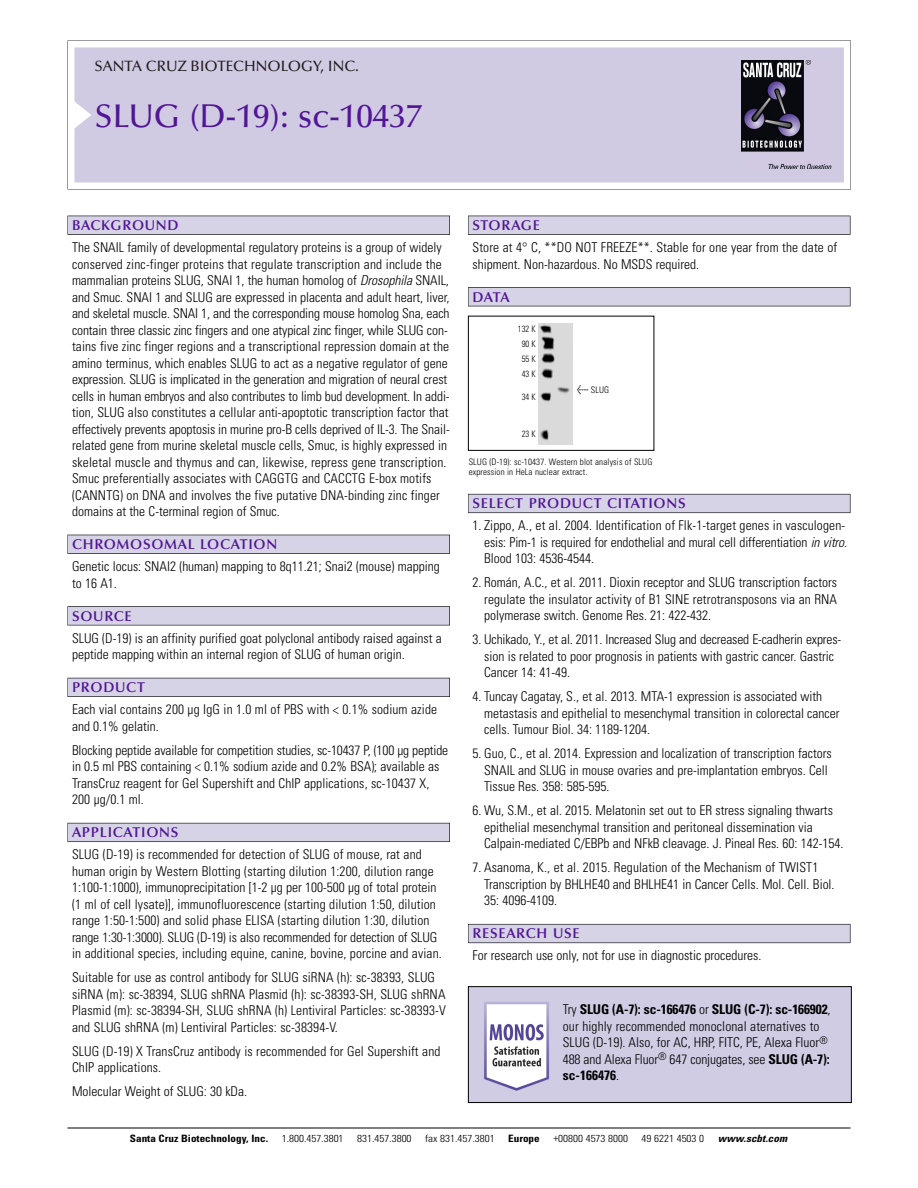
<style>
.page{position:relative;width:918px;height:1188px;background:#fff}
.page>*{position:absolute;margin:0;border:0;box-sizing:border-box;transform-origin:0 0}
.t1{font:500 33px "Optima";color:#511695}
.t2{font:500 15px "Optima";color:#231f20}
.t3{font:600 14.25px "Optima";letter-spacing:.05em;color:#511695}
.t4{font:300 condensed 13.5px/16.5px "Univers";color:#000}
.t5{font:300 condensed 10.2px "Univers";color:#000;scale:1.1 1}
.t6{font:700 condensed 10.2px "Univers";color:#000;scale:1.1 1}
.t7{font:italic 700 condensed 10.2px "Univers";letter-spacing:.005em;color:#000;scale:1.1 1}
.t8{font:300 condensed 9px/10.5px "Univers";letter-spacing:.015em;color:#000}
.t9{font:300 condensed 9px/15px "Univers";letter-spacing:.015em;color:#000;text-align:center;scale:.95 1}
.s1{font-style:italic}
.s2{font-family:"Meta Plus";font-weight:400;font-stretch:normal;font-size:10.5px}
.s3{font-weight:700}
</style>
<div class="page">
<svg style="left:68px;top:40px;width:783px;height:149px"></svg>
<div style="left:74px;top:47px;width:770px;height:135px;background:#d1cae3"></div>
<img style="left:741px;top:60px;width:90px;height:108px">
<div style="left:68px;top:216px;width:382px;height:19px;background:#525155"></div>
<div style="left:68px;top:216px;width:381px;height:18px;background:#d7d3e7"></div>
<div style="left:68px;top:535px;width:382px;height:19px;background:#515055"></div>
<div style="left:68px;top:535px;width:381px;height:18px;background:#d7d3e7"></div>
<div style="left:68px;top:606px;width:382px;height:19px;background:#545357"></div>
<div style="left:68px;top:607px;width:381px;height:18px;background:#d7d3e7"></div>
<div style="left:68px;top:678px;width:382px;height:19px;background:#54535a"></div>
<div style="left:68px;top:678px;width:381px;height:18px;background:#d7d3e7"></div>
<div style="left:68px;top:823px;width:382px;height:19px;background:#5b5a62"></div>
<div style="left:68px;top:823px;width:381px;height:18px;background:#d7d3e7"></div>
<div style="left:468px;top:216px;width:382px;height:19px;background:#525155"></div>
<div style="left:468px;top:216px;width:382px;height:18px;background:#d7d3e7"></div>
<div style="left:468px;top:287px;width:382px;height:19px;background:#525155"></div>
<div style="left:468px;top:288px;width:382px;height:18px;background:#d7d3e7"></div>
<div style="left:468px;top:494px;width:382px;height:19px;background:#66646e"></div>
<div style="left:468px;top:494px;width:382px;height:18px;background:#d7d3e7"></div>
<div style="left:468px;top:924px;width:382px;height:19px;background:#66646d"></div>
<div style="left:468px;top:925px;width:382px;height:18px;background:#d7d3e7"></div>
<hr style="left:68px;top:1128px;width:782px;height:1px;background:#000">
<div style="left:468px;top:316px;width:186px;height:135px;border:1px solid #000"></div>
<img style="left:539px;top:323px;width:34px;height:122px">
<img style="left:470px;top:988px;width:380px;height:113px">
<div style="left:468px;top:986px;width:384px;height:117px;border:1px solid #000"></div>
<p class="t2" style="left:94px;top:61px;width:266px">SANTA CRUZ BIOTECHNOLOGY, INC.</p>
<h1 class="t1" style="left:94px;top:103px;width:329px">SLUG (D-19): sc-10437</h1>
<p class="t3" style="left:72px;top:219px;width:108px">BACKGROUND</p>
<p class="t4" style="left:72px;top:240px;width:379px">The SNAIL family of developmental regulatory proteins is a group of widely conserved zinc-finger proteins that regulate transcription and include the mammalian proteins SLUG, SNAI 1, the human homolog of <span class="s1">Drosophila</span> SNAIL, and Smuc. SNAI 1 and SLUG are expressed in placenta and adult heart, liver, and skeletal muscle. SNAI 1, and the corresponding mouse homolog Sna, each contain three classic zinc fingers and one atypical zinc finger, while SLUG con&shy;tains five zinc finger regions and a transcriptional repression domain at the amino terminus, which enables SLUG to act as a negative regulator of gene expression. SLUG is implicated in the generation and migration of neural crest cells in human embryos and also contributes to limb bud development. In addi&shy;tion, SLUG also constitutes a cellular anti-apoptotic transcription factor that effectively prevents apoptosis in murine pro-B cells deprived of IL-3. The Snail&shy;related gene from murine skeletal muscle cells, Smuc, is highly expressed in skeletal muscle and thymus and can, likewise, repress gene transcription.<br>Smuc preferentially associates with CAGGTG and CACCTG E-box motifs (CANNTG) on DNA and involves the five putative DNA-binding zinc finger domains at the C-terminal region of Smuc.</p>
<p class="t3" style="left:72px;top:539px;width:207px">CHROMOSOMAL LOCATION</p>
<p class="t4" style="left:72px;top:559px;width:369px">Genetic locus: SNAI2 (human) mapping to 8q11.21; Snai2 (mouse) mapping to 16 A1.</p>
<p class="t3" style="left:72px;top:610px;width:61px">SOURCE</p>
<p class="t4" style="left:72px;top:631px;width:371px">SLUG (D-19) is an affinity purified goat polyclonal antibody raised against a peptide mapping within an internal region of SLUG of human origin.</p>
<p class="t3" style="left:72px;top:682px;width:74px">PRODUCT</p>
<p class="t4" style="left:72px;top:702px;width:367px">Each vial contains 200 µg IgG in 1.0 ml of PBS with &lt; 0.1% sodium azide and 0.1% gelatin.</p>
<p class="t4" style="left:72px;top:743px;width:378px">Blocking peptide available for competition studies, sc-10437 P, (100 µg peptide in 0.5 ml PBS containing &lt; 0.1% sodium azide and 0.2% BSA); available as TransCruz reagent for Gel Supershift and ChIP applications, sc-10437 X, 200 µg/0.1 ml.</p>
<p class="t3" style="left:72px;top:827px;width:108px">APPLICATIONS</p>
<p class="t4" style="left:72px;top:847px;width:371px">SLUG (D-19) is recommended for detection of SLUG of mouse, rat and human origin by Western Blotting (starting dilution 1:200, dilution range 1:100-1:1000), immunoprecipitation [1-2 µg per 100-500 µg of total protein (1 ml of cell lysate)], immunofluorescence (starting dilution 1:50, dilution range 1:50-1:500) and solid phase ELISA (starting dilution 1:30, dilution range 1:30-1:3000). SLUG (D-19) is also recommended for detection of SLUG in additional species, including equine, canine, bovine, porcine and avian.</p>
<p class="t4" style="left:72px;top:970px;width:375px">Suitable for use as control antibody for SLUG siRNA (h): sc-38393, SLUG siRNA (m): sc-38394, SLUG shRNA Plasmid (h): sc-38393-SH, SLUG shRNA Plasmid (m): sc-38394-SH, SLUG shRNA (h) Lentiviral Particles: sc-38393-V and SLUG shRNA (m) Lentiviral Particles: sc-38394-V.</p>
<p class="t4" style="left:72px;top:1044px;width:370px">SLUG (D-19) X TransCruz antibody is recommended for Gel Supershift and<br>ChIP applications.</p>
<p class="t4" style="left:72px;top:1084px;width:177px">Molecular Weight of SLUG: 30 kDa.</p>
<p class="t3" style="left:473px;top:219px;width:69px">STORAGE</p>
<p class="t4" style="left:473px;top:240px;width:366px">Store at 4° C, **DO NOT FREEZE**. Stable for one year from the date of shipment. Non-hazardous. No MSDS required.</p>
<p class="t3" style="left:473px;top:291px;width:39px">DATA</p>
<p class="t9" style="left:518px;top:323px;width:20px">132 K<br>90 K<br>55 K<br>43 K</p>
<p class="t9" style="left:522px;top:390px;width:16px">34 K</p>
<p class="t9" style="left:522px;top:428px;width:16px">23 K</p>
<p class="t8" style="left:577px;top:386px;width:34px"><span class="s2">&lt;</span> SLUG</p>
<p class="t8" style="left:469px;top:457px;width:185px">SLUG (D-19): sc-10437. Western blot analysis of SLUG expression in HeLa nuclear extract.</p>
<p class="t3" style="left:473px;top:498px;width:215px">SELECT PRODUCT CITATIONS</p>
<p class="t4" style="left:484px;top:518px;width:365px;text-indent:-12px">1. Zippo, A., et al. 2004. Identification of Flk-1-target genes in vasculogen&shy;esis: Pim-1 is required for endothelial and mural cell differentiation <span class="s1">in vitro.<br></span>Blood 103: 4536-4544.</p>
<p class="t4" style="left:484px;top:575px;width:354px;text-align:justify;text-indent:-12px">2. Román, A.C., et al. 2011. Dioxin receptor and SLUG transcription factors regulate the insulator activity of B1 SINE retrotransposons via an RNA polymerase switch. Genome Res. 21: 422-432.</p>
<p class="t4" style="left:484px;top:632px;width:359px;text-indent:-12px">3. Uchikado, Y., et al. 2011. Increased Slug and decreased E-cadherin expres&shy;sion is related to poor prognosis in patients with gastric cancer. Gastric<br>Cancer 14: 41-49.</p>
<p class="t4" style="left:484px;top:689px;width:357px;text-indent:-12px">4. Tuncay Cagatay, S., et al. 2013. MTA-1 expression is associated with metastasis and epithelial to mesenchymal transition in colorectal cancer cells. Tumour Biol. 34: 1189-1204.</p>
<p class="t4" style="left:484px;top:746px;width:349px;text-indent:-12px">5. Guo, C., et al. 2014. Expression and localization of transcription factors<br>SNAIL and SLUG in mouse ovaries and pre-implantation embryos. Cell<br>Tissue Res. 358: 585-595.</p>
<p class="t4" style="left:484px;top:803px;width:361px;text-indent:-12px">6. Wu, S.M., et al. 2015. Melatonin set out to ER stress signaling thwarts epithelial mesenchymal transition and peritoneal dissemination via<br>Calpain-mediated C/EBPb and NFkB cleavage. J. Pineal Res. 60: 142-154.</p>
<p class="t4" style="left:484px;top:860px;width:352px;text-indent:-12px">7. Asanoma, K., et al. 2015. Regulation of the Mechanism of TWIST1<br>Transcription by BHLHE40 and BHLHE41 in Cancer Cells. Mol. Cell. Biol.<br>35: 4096-4109.</p>
<p class="t3" style="left:473px;top:928px;width:109px">RESEARCH USE</p>
<p class="t4" style="left:473px;top:949px;width:290px">For research use only, not for use in diagnostic procedures.</p>
<p class="t4" style="left:563px;top:1002px;width:269px">Try <span class="s3">SLUG (A-7): sc-166476</span> or <span class="s3">SLUG (C-7): sc-166902</span>, our highly recommended monoclonal aternatives to SLUG (D-19). Also, for AC, HRP, FITC, PE, Alexa Fluor<sup>® </sup>488 and Alexa Fluor<sup>®</sup> 647 conjugates, see <span class="s3">SLUG (A-7): sc-166476</span>.</p>
<p class="t6" style="left:130px;top:1135px;width:127px">Santa Cruz Biotechnology, Inc.</p>
<p class="t5" style="left:282px;top:1135px;width:58px">1.800.457.3801</p>
<p class="t5" style="left:357px;top:1135px;width:51px">831.457.3800</p>
<p class="t5" style="left:425px;top:1135px;width:65px">fax 831.457.3801</p>
<p class="t6" style="left:508px;top:1135px;width:30px">Europe</p>
<p class="t5" style="left:553px;top:1135px;width:69px">+00800 4573 8000</p>
<p class="t5" style="left:642px;top:1135px;width:58px">49 6221 4503 0</p>
<p class="t7" style="left:718px;top:1135px;width:64px">www.scbt.com</p>
</div>
